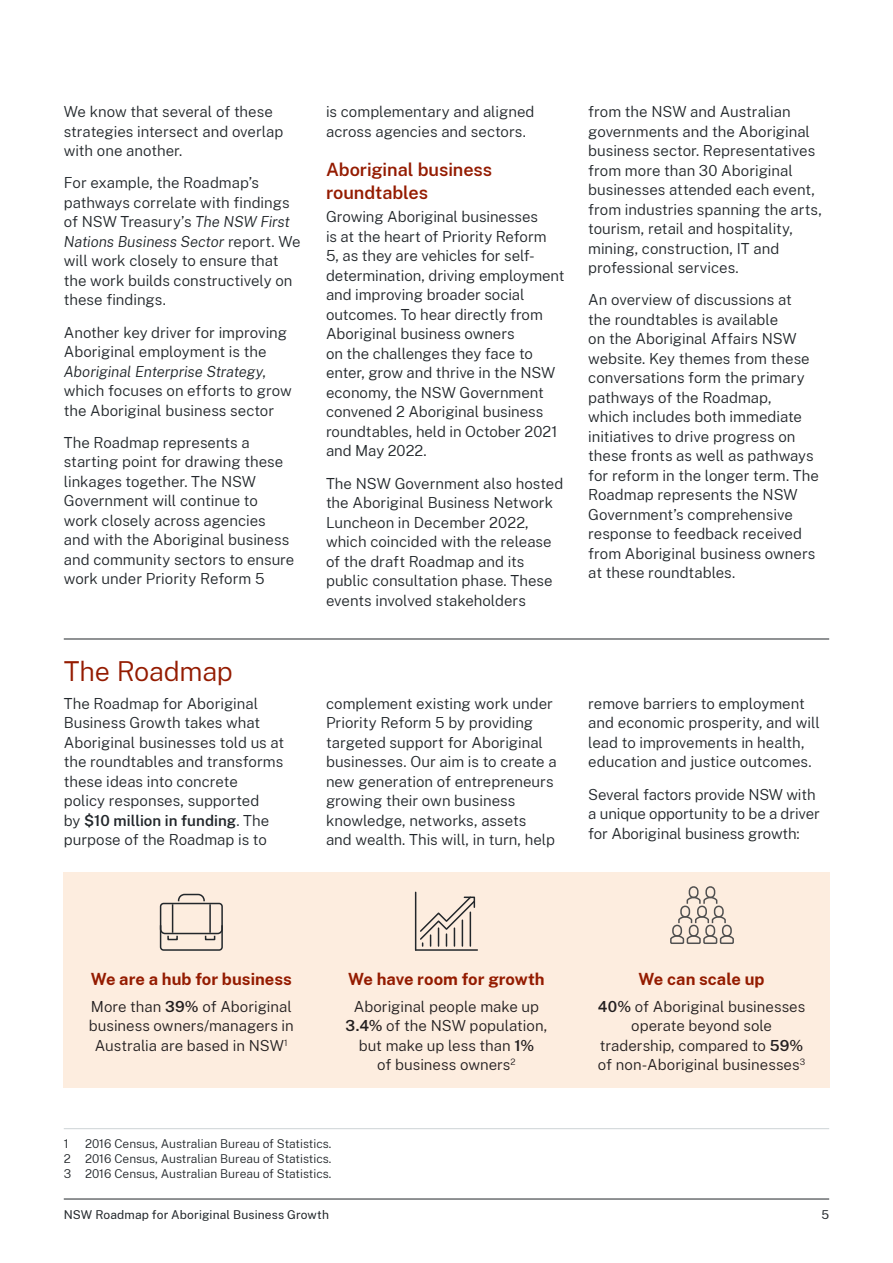
<style>
.page{position:relative;width:893px;height:1263px;background:#fff}
.page>*{position:absolute;margin:0;border:0;box-sizing:border-box;transform-origin:0 0}
.t1{font:300 27px "Public Sans";letter-spacing:-.01em;color:#941b00}
.t2{font:600 18px/22.5px "Public Sans";letter-spacing:-.005em;color:#941b00}
.t3{font:700 16.5px "Public Sans";color:#941b00}
.t4{font:300 15px/19.5px "Public Sans";color:#22272b}
.t5{font:300 15px/19.5px "Public Sans";color:#231f20;text-align:center}
.t6{font:300 12px/15px "Public Sans";color:#22272b;text-align:justify}
.t7{font:12px "Public Sans";letter-spacing:.01em;color:#22272b}
.s1{font-style:italic}
.s2{font-weight:600}
</style>
<div class="page">
<hr style="left:64px;top:639px;width:765px;height:1px;background:#22272b">
<hr style="left:64px;top:1199px;width:765px;height:1px;background:#22272b">
<hr style="left:64px;top:1128px;width:765px;height:1px;background:#cdd3d6">
<div style="left:64px;top:872px;width:255px;height:89px;background:#fdeddf"></div>
<div style="left:319px;top:872px;width:255px;height:89px;background:#fdeddf"></div>
<div style="left:574px;top:872px;width:255px;height:89px;background:#fdeddf"></div>
<div style="left:64px;top:961px;width:255px;height:32px;background:#fdeddf"></div>
<div style="left:319px;top:961px;width:255px;height:32px;background:#fdeddf"></div>
<div style="left:574px;top:961px;width:255px;height:32px;background:#fdeddf"></div>
<div style="left:64px;top:993px;width:255px;height:94px;background:#fdeddf"></div>
<div style="left:319px;top:993px;width:255px;height:94px;background:#fdeddf"></div>
<div style="left:574px;top:993px;width:255px;height:94px;background:#fdeddf"></div>
<div style="left:160px;top:903px;width:63px;height:48px;border:2px solid #22272b;border-radius:3px"></div>
<div style="left:205px;top:935px;width:10px;height:5px;border:2px solid #22272b"></div>
<div style="left:167px;top:935px;width:11px;height:5px;border:2px solid #22272b"></div>
<svg style="left:159px;top:893px;width:64px;height:42px"></svg>
<hr style="left:415px;top:892px;width:1px;height:58px;background:#22272b">
<hr style="left:416px;top:949px;width:61px;height:2px;background:#22272b">
<svg style="left:420px;top:896px;width:56px;height:50px"></svg>
<div style="left:689px;top:925px;width:10px;height:12px;border:2px solid #505050;border-radius:4px"></div>
<div style="left:705px;top:925px;width:10px;height:12px;border:2px solid #505050;border-radius:4px"></div>
<div style="left:672px;top:925px;width:10px;height:12px;border:2px solid #505050;border-radius:4px"></div>
<svg style="left:670px;top:936px;width:64px;height:8px"></svg>
<div style="left:722px;top:925px;width:10px;height:12px;border:2px solid #505050;border-radius:4px"></div>
<div style="left:680px;top:905px;width:10px;height:12px;border:2px solid #505050;border-radius:4px"></div>
<div style="left:697px;top:905px;width:10px;height:12px;border:2px solid #505050;border-radius:4px"></div>
<svg style="left:677px;top:917px;width:50px;height:8px"></svg>
<div style="left:714px;top:905px;width:10px;height:12px;border:2px solid #505050;border-radius:4px"></div>
<div style="left:689px;top:886px;width:10px;height:12px;border:2px solid #505050;border-radius:4px"></div>
<svg style="left:686px;top:897px;width:32px;height:7px"></svg>
<div style="left:705px;top:886px;width:10px;height:12px;border:2px solid #505050;border-radius:4px"></div>
<p class="t4" style="left:64px;top:101px;width:221px">We know that several of these strategies intersect and overlap with one another.</p>
<p class="t4" style="left:64px;top:173px;width:238px">For example, the Roadmap’s pathways correlate with findings of NSW Treasury’s <span class="s1">The NSW First<br>Nations Business Sector</span> report. We will work closely to ensure that the work builds constructively on these findings.</p>
<p class="t4" style="left:64px;top:322px;width:229px">Another key driver for improving<br>Aboriginal employment is the<br><span class="s1">Aboriginal Enterprise Strategy</span>, which focuses on efforts to grow the Aboriginal business sector</p>
<p class="t4" style="left:64px;top:432px;width:232px">The Roadmap represents a starting point for drawing these linkages together. The NSW<br>Government will continue to work closely across agencies and with the Aboriginal business and community sectors to ensure work under Priority Reform 5</p>
<p class="t4" style="left:326px;top:101px;width:210px">is complementary and aligned across agencies and sectors.</p>
<h3 class="t2" style="left:326px;top:157px;width:168px">Aboriginal business roundtables</h3>
<p class="t4" style="left:326px;top:207px;width:240px">Growing Aboriginal businesses<br>is at the heart of Priority Reform<br>5, as they are vehicles for self&shy;determination, driving employment and improving broader social outcomes. To hear directly from<br>Aboriginal business owners<br>on the challenges they face to enter, grow and thrive in the NSW economy, the NSW Government convened 2 Aboriginal business roundtables, held in October 2021 and May 2022.</p>
<p class="t4" style="left:326px;top:473px;width:239px">The NSW Government also hosted the Aboriginal Business Network<br>Luncheon in December 2022, which coincided with the release of the draft Roadmap and its public consultation phase. These events involved stakeholders</p>
<p class="t4" style="left:588px;top:101px;width:235px">from the NSW and Australian governments and the Aboriginal business sector. Representatives from more than 30 Aboriginal businesses attended each event, from industries spanning the arts, tourism, retail and hospitality, mining, construction, IT and professional services.</p>
<p class="t4" style="left:588px;top:290px;width:232px">An overview of discussions at<br>the roundtables is available<br>on the Aboriginal Affairs NSW website. Key themes from these conversations form the primary pathways of the Roadmap,<br>which includes both immediate initiatives to drive progress on these fronts as well as pathways for reform in the longer term. The<br>Roadmap represents the NSW<br>Government’s comprehensive response to feedback received from Aboriginal business owners at these roundtables.</p>
<h3 class="t1" style="left:64px;top:652px;width:171px">The Roadmap</h3>
<p class="t4" style="left:64px;top:693px;width:222px">The Roadmap for Aboriginal<br>Business Growth takes what<br>Aboriginal businesses told us at the roundtables and transforms these ideas into concrete<br>policy responses, supported<br>by <span class="s2">$10 million in funding</span>. The purpose of the Roadmap is to</p>
<p class="t4" style="left:326px;top:693px;width:232px">complement existing work under<br>Priority Reform 5 by providing targeted support for Aboriginal businesses. Our aim is to create a new generation of entrepreneurs growing their own business knowledge, networks, assets<br>and wealth. This will, in turn, help</p>
<p class="t4" style="left:588px;top:693px;width:233px">remove barriers to employment and economic prosperity, and will lead to improvements in health, education and justice outcomes.</p>
<p class="t4" style="left:588px;top:784px;width:233px">Several factors provide NSW with a unique opportunity to be a driver for Aboriginal business growth:</p>
<h4 class="t3" style="left:91px;top:967px;width:203px">We are a hub for business</h4>
<h4 class="t3" style="left:348px;top:967px;width:198px">We have room for growth</h4>
<h4 class="t3" style="left:639px;top:967px;width:127px">We can scale up</h4>
<p class="t5" style="left:89px;top:996px;width:206px">More than <span class="s2">39%</span> of Aboriginal business owners/managers in<br>Australia are based in NSW<sup>1</sup></p>
<p class="t5" style="left:346px;top:996px;width:203px">Aboriginal people make up<br><span class="s2">3.4%</span> of the NSW population, but make up less than <span class="s2">1%<br></span>of business owners<sup>2</sup></p>
<p class="t5" style="left:598px;top:996px;width:209px"><span class="s2">40%</span> of Aboriginal businesses operate beyond sole tradership, compared to <span class="s2">59% </span>of non-Aboriginal businesses<sup>3</sup></p>
<p class="t6" style="left:64px;top:1135px;width:269px;text-indent:21px">2016 Census, Australian Bureau of Statistics.<br>2 2016 Census, Australian Bureau of Statistics.<br>3 2016 Census, Australian Bureau of Statistics.</p>
<p class="t6" style="left:64px;top:1135px;width:6px">1</p>
<p class="t7" style="left:64px;top:1206px;width:267px">NSW Roadmap for Aboriginal Business Growth</p>
<p class="t7" style="left:821px;top:1206px;width:9px">5</p>
</div>
